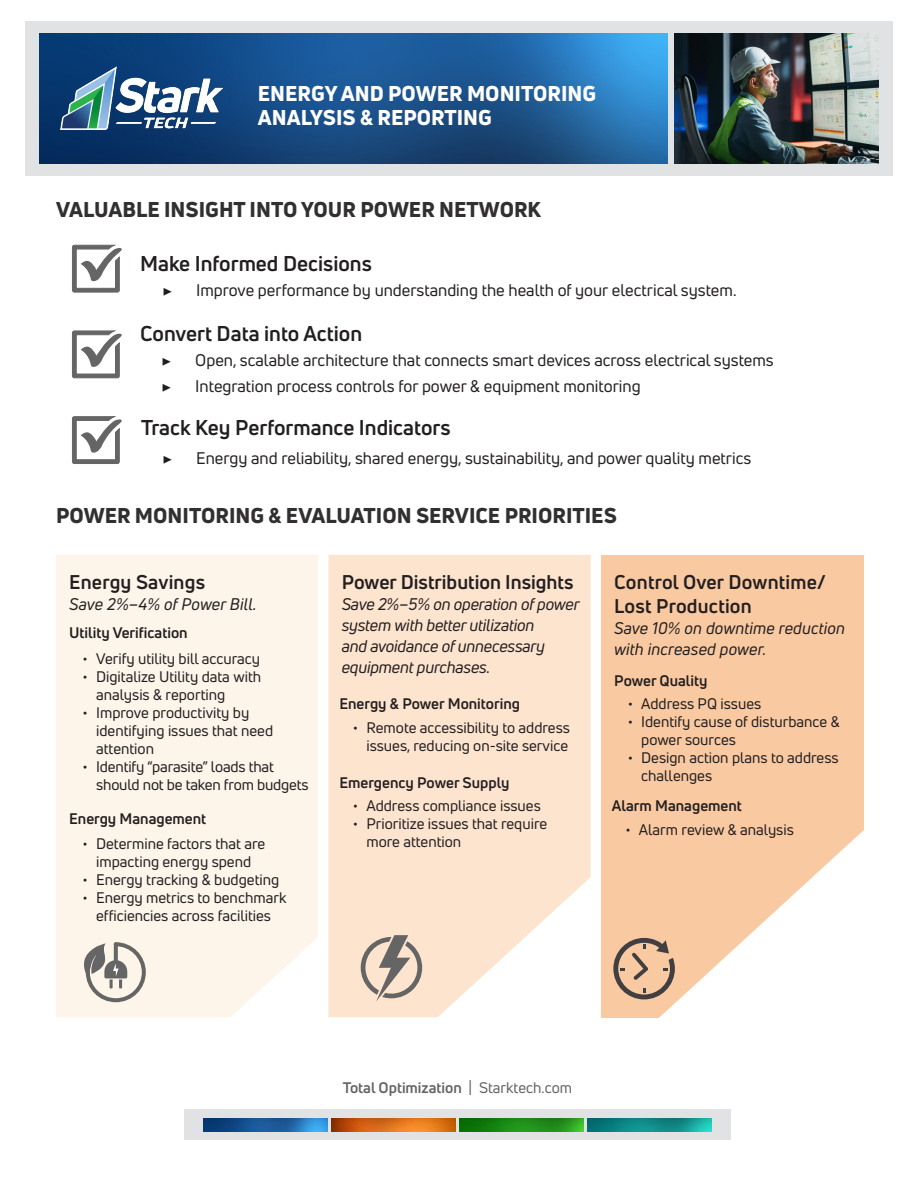
<style>
.page{position:relative;width:918px;height:1188px;background:#fff}
.page>*{position:absolute;margin:0;border:0;box-sizing:border-box;transform-origin:0 0}
.t1{font:800 21px "Uni Neue";color:#312f30}
.t2{font:700 21px "Uni Neue";color:#231f20}
.t3{font:800 21px "Uni Neue";color:#fff}
.t4{font:700 19.5px/24px "Uni Neue";letter-spacing:.01em;color:#231f20}
.t5{font:16.5px "Uni Neue";color:#231f20}
.t6{font:italic 16.5px/21px "Uni Neue";letter-spacing:-.01em;color:#231f20}
.t7{font:italic 16.5px/21px "Uni Neue";letter-spacing:.01em;color:#231f20}
.t8{font:16.5px "Minion Pro";color:#231f20}
.t9{font:15px/18px "Uni Neue";color:#231f20}
.t10{font:700 15px "Uni Neue";color:#231f20}
.t11{font:700 15px "Uni Neue";color:#636366}
.s1{font-weight:400}
</style>
<div class="page">
<div style="left:184px;top:1110px;width:547px;height:30px;background:#e1e2e4"></div>
<img style="left:587px;top:1118px;width:125px;height:13px">
<img style="left:332px;top:1118px;width:123px;height:13px">
<img style="left:203px;top:1118px;width:124px;height:13px">
<img style="left:459px;top:1118px;width:124px;height:13px">
<div style="left:25px;top:21px;width:868px;height:155px;background:#e1e2e4"></div>
<img style="left:39px;top:33px;width:628px;height:130px">
<img style="left:60px;top:67px;width:163px;height:62px">
<img style="left:674px;top:33px;width:205px;height:130px">
<div style="left:56px;top:555px;width:262px;height:462px;background:#fdf4ea"></div>
<svg style="left:80px;top:942px;width:66px;height:60px;background:#c7c1ba"></svg>
<div style="left:329px;top:555px;width:262px;height:462px;background:#fde4cf"></div>
<div style="left:601px;top:555px;width:262px;height:462px;background:#f9c9a2"></div>
<svg style="left:230px;top:936px;width:88px;height:81px"></svg>
<svg style="left:435px;top:876px;width:156px;height:141px"></svg>
<svg style="left:361px;top:935px;width:61px;height:66px;background:#c5b5a7"></svg>
<svg style="left:613px;top:829px;width:251px;height:189px"></svg>
<svg style="left:72px;top:245px;width:50px;height:47px"></svg>
<svg style="left:73px;top:330px;width:43px;height:1px"></svg>
<svg style="left:72px;top:331px;width:50px;height:47px"></svg>
<svg style="left:73px;top:416px;width:43px;height:1px"></svg>
<svg style="left:72px;top:417px;width:50px;height:47px"></svg>
<p class="t3" style="left:258px;top:79px;width:340px">ENERGY AND POWER MONITORING</p>
<p class="t3" style="left:258px;top:103px;width:236px">ANALYSIS &amp; REPORTING</p>
<p class="t1" style="left:56px;top:195px;width:487px">VALUABLE INSIGHT INTO YOUR POWER NETWORK</p>
<p class="t2" style="left:140px;top:250px;width:233px">Make Informed Decisions</p>
<p class="t8" style="left:162px;top:280px;width:11px">▶</p>
<p class="t5" style="left:196px;top:280px;width:542px">Improve performance by understanding the health of your electrical system.</p>
<p class="t2" style="left:140px;top:320px;width:224px">Convert Data into Action</p>
<p class="t8" style="left:162px;top:350px;width:11px">▶</p>
<p class="t5" style="left:195px;top:350px;width:580px">Open, scalable architecture that connects smart devices across electrical systems</p>
<p class="t8" style="left:162px;top:376px;width:11px">▶</p>
<p class="t5" style="left:195px;top:376px;width:447px">Integration process controls for power &amp; equipment monitoring</p>
<p class="t2" style="left:141px;top:414px;width:311px">Track Key Performance Indicators</p>
<p class="t8" style="left:162px;top:448px;width:11px">▶</p>
<p class="t5" style="left:196px;top:448px;width:557px">Energy and reliability, shared energy, sustainability, and power quality metrics</p>
<p class="t1" style="left:56px;top:501px;width:562px">POWER MONITORING &amp; EVALUATION SERVICE PRIORITIES</p>
<p class="t4" style="left:69px;top:569px;width:137px">Energy Savings</p>
<p class="t7" style="left:69px;top:593px;width:189px">Save 2%–4% of Power Bill.</p>
<p class="t10" style="left:69px;top:623px;width:120px">Utility Verification</p>
<p class="t9" style="left:83px;top:650px;width:179px">• Verify utility bill accuracy</p>
<p class="t9" style="left:96px;top:668px;width:167px;text-indent:-13px">• Digitalize Utility data with analysis &amp; reporting</p>
<p class="t9" style="left:96px;top:704px;width:179px;text-indent:-13px">• Improve productivity by identifying issues that need attention</p>
<p class="t9" style="left:96px;top:758px;width:214px;text-indent:-13px">• Identify “parasite” loads that should not be taken from budgets</p>
<p class="t10" style="left:69px;top:809px;width:139px">Energy Management</p>
<p class="t9" style="left:83px;top:834px;width:184px;text-align:center">• Determine factors that are impacting energy spend</p>
<p class="t9" style="left:83px;top:870px;width:198px">• Energy tracking &amp; budgeting</p>
<p class="t9" style="left:83px;top:888px;width:205px;text-align:center">• Energy metrics to benchmark efficiencies across facilities</p>
<p class="t4" style="left:342px;top:569px;width:233px">Power Distribution Insights</p>
<p class="t6" style="left:342px;top:593px;width:239px">Save 2%–5% on operation of power system with better utilization<br>and avoidance of unnecessary equipment purchases.</p>
<p class="t10" style="left:339px;top:695px;width:182px">Energy &amp; Power Monitoring</p>
<p class="t9" style="left:353px;top:718px;width:219px;text-align:right">• Remote accessibility to address issues, reducing on-site service</p>
<p class="t10" style="left:339px;top:773px;width:172px">Emergency Power Supply</p>
<p class="t9" style="left:353px;top:797px;width:189px">• Address compliance issues</p>
<p class="t9" style="left:366px;top:815px;width:182px;text-indent:-14px">• Prioritize issues that require more attention</p>
<p class="t4" style="left:614px;top:569px;width:213px">Control Over Downtime/<br>Lost Production</p>
<p class="t7" style="left:614px;top:617px;width:232px">Save 10% on downtime reduction with increased power.</p>
<p class="t10" style="left:614px;top:671px;width:95px">Power Quality</p>
<p class="t9" style="left:628px;top:695px;width:135px">• Address PQ issues</p>
<p class="t9" style="left:641px;top:713px;width:200px;text-indent:-14px">• Identify cause of disturbance &amp; power sources</p>
<p class="t9" style="left:641px;top:749px;width:199px;text-indent:-14px">• Design action plans to address challenges</p>
<p class="t10" style="left:612px;top:797px;width:131px">Alarm Management</p>
<p class="t9" style="left:625px;top:820px;width:170px">• Alarm review &amp; analysis</p>
<p class="t11" style="left:343px;top:1078px;width:231px">Total Optimization <span class="s1">| Starktech.com</span></p>
</div>
